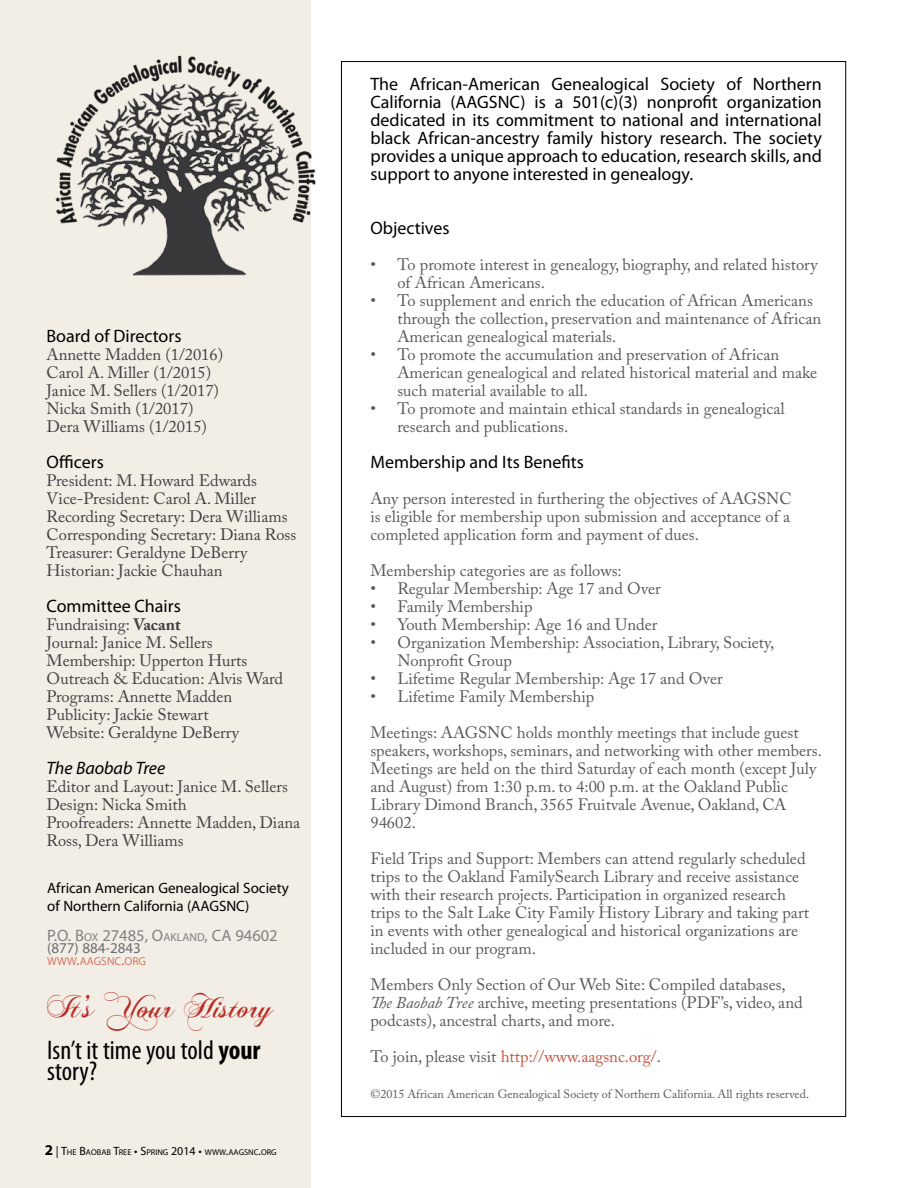
<style>
.page{position:relative;width:918px;height:1188px;background:#fff}
.page>*{position:absolute;margin:0;border:0;box-sizing:border-box;transform-origin:0 0}
.t1{font:33px "Chopin Script";color:#b62d25}
.t2{font:condensed 27px/21px "Myriad Pro";color:#000}
.t3{font:18px/18px "Myriad Pro";color:#000;text-align:justify}
.t4{font:italic 18px "Myriad Pro";color:#000}
.t5{font:16.5px/18px "Adobe Caslon Pro";color:#58595b}
.t6{font:16.5px/18px "Adobe Caslon Pro";color:#414042}
.t7{font:16.5px "Adobe Caslon Pro";color:#c35642}
.t8{font:16.5px "Myriad Pro";color:#808285}
.t9{font:15px/18px "Myriad Pro";color:#000}
.t10{font:15px "Myriad Pro";color:#6d6e71}
.t11{font:12px "Adobe Caslon Pro";color:#58595b}
.t12{font:11.55px "Myriad Pro";color:#d07964}
.t13{font:8.4px "Myriad Pro";color:#000}
.s1{font-weight:700}
.s2{font-size:11.55px}
.s3{font-size:16.5px}
.s4{font-weight:700;font-size:15px}
.s5{font-size:12px}
.s6{font-style:italic}
.s7{color:#58595b}
</style>
<div class="page">
<div style="left:0;top:0;width:310px;height:1188px;background:#f2ede5"></div>
<img style="left:55px;top:47px;width:261px;height:234px">
<p class="t3" style="left:46px;top:327px;width:136px">Board of Directors</p>
<p class="t6" style="left:46px;top:345px;width:178px">Annette Madden (1/2016)<br>Carol A. Miller (1/2015)<br>Janice M. Sellers (1/2017)<br>Nicka Smith (1/2017)<br>Dera Williams (1/2015)</p>
<p class="t3" style="left:46px;top:453px;width:59px">Officers</p>
<p class="t6" style="left:46px;top:471px;width:251px">President: M. Howard Edwards<br>Vice-President: Carol A. Miller<br>Recording Secretary: Dera Williams<br>Corresponding Secretary: Diana Ross<br>Treasurer: Geraldyne DeBerry<br>Historian: Jackie Chauhan</p>
<p class="t3" style="left:46px;top:597px;width:136px">Committee Chairs</p>
<p class="t6" style="left:46px;top:615px;width:238px">Fundraising: <span class="s1">Vacant<br></span>Journal: Janice M. Sellers<br>Membership: Upperton Hurts<br>Outreach &amp; Education: Alvis Ward<br>Programs: Annette Madden<br>Publicity: Jackie Stewart<br>Website: Geraldyne DeBerry</p>
<p class="t4" style="left:46px;top:757px;width:120px">The Baobab Tree</p>
<p class="t6" style="left:46px;top:777px;width:255px">Editor and Layout: Janice M. Sellers<br>Design: Nicka Smith<br>Proofreaders: Annette Madden, Diana<br>Ross, Dera Williams</p>
<p class="t9" style="left:47px;top:879px;width:243px">African American Genealogical Society of Northern California (AAGSNC)</p>
<p class="t8" style="left:47px;top:926px;width:232px">P.O. B<span class="s2">OX</span> 27485, O<span class="s2">AKLAND</span>, CA 94602</p>
<p class="t10" style="left:47px;top:939px;width:95px">(877) 884-2843</p>
<p class="t12" style="left:47px;top:954px;width:100px">WWW<span class="s3">.</span>AAGSNC<span class="s3">.</span>ORG</p>
<h1 class="t1" style="left:47px;top:986px;width:228px">It’s Your History</h1>
<h2 class="t2" style="left:47px;top:1039px;width:215px">Isn’t it time you told <span class="s1">your </span>story?</h2>
<p class="t13" style="left:45px;top:1147px;width:233px"><span class="s4">2</span> <span class="s5">| T</span>HE <span class="s5">B</span>AOBAB <span class="s5">T</span>REE <span class="s5">• S</span>PRING <span class="s5">2014 •</span> WWW<span class="s5">.</span>AAGSNC<span class="s5">.</span>ORG</p>
<p class="t3" style="left:370px;top:75px;width:453px">The African-American Genealogical Society of Northern California (AAGSNC) is a 501(c)(3) nonprofit organization dedicated in its commitment to national and international black African-ancestry family history research. The society provides a unique approach to education, research skills, and support to anyone interested in genealogy.</p>
<p class="t3" style="left:370px;top:219px;width:81px">Objectives</p>
<p class="t5" style="left:397px;top:255px;width:422px;text-indent:-27px">• To promote interest in genealogy, biography, and related history of African Americans.</p>
<p class="t5" style="left:397px;top:291px;width:425px;text-indent:-27px">• To supplement and enrich the education of African Americans through the collection, preservation and maintenance of African<br>American genealogical materials.</p>
<p class="t5" style="left:397px;top:345px;width:421px;text-indent:-27px">• To promote the accumulation and preservation of African<br>American genealogical and related historical material and make such material available to all.</p>
<p class="t5" style="left:397px;top:399px;width:389px;text-indent:-27px">• To promote and maintain ethical standards in genealogical research and publications.</p>
<p class="t3" style="left:370px;top:453px;width:215px">Membership and Its Benefits</p>
<p class="t5" style="left:370px;top:489px;width:423px;text-align:justify">Any person interested in furthering the objectives of AAGSNC is eligible for membership upon submission and acceptance of a completed application form and payment of dues.</p>
<p class="t5" style="left:370px;top:561px;width:253px">Membership categories are as follows:</p>
<p class="t5" style="left:370px;top:579px;width:292px">• Regular Membership: Age 17 and Over</p>
<p class="t5" style="left:370px;top:597px;width:164px">• Family Membership</p>
<p class="t5" style="left:370px;top:615px;width:288px">• Youth Membership: Age 16 and Under</p>
<p class="t5" style="left:397px;top:633px;width:378px;text-indent:-27px">• Organization Membership: Association, Library, Society,<br>Nonprofit Group</p>
<p class="t5" style="left:370px;top:669px;width:354px">• Lifetime Regular Membership: Age 17 and Over</p>
<p class="t5" style="left:370px;top:678px;width:430px;line-height:36px">• Lifetime Family Membership<br>Meetings: AAGSNC holds monthly meetings that include guest</p>
<p class="t5" style="left:370px;top:741px;width:453px">speakers, workshops, seminars, and networking with other members.<br>Meetings are held on the third Saturday of each month (except July and August) from 1:30 p.m. to 4:00 p.m. at the Oakland Public Library Dimond Branch, 3565 Fruitvale Avenue, Oakland, CA 94602.</p>
<p class="t5" style="left:370px;top:849px;width:440px">Field Trips and Support: Members can attend regularly scheduled trips to the Oakland FamilySearch Library and receive assistance with their research projects. Participation in organized research trips to the Salt Lake City Family History Library and taking part in events with other genealogical and historical organizations are included in our program.</p>
<p class="t5" style="left:370px;top:975px;width:434px">Members Only Section of Our Web Site: Compiled databases,<br><span class="s6">The Baobab Tree</span> archive, meeting presentations (PDF’s, video, and podcasts), ancestral charts, and more.</p>
<p class="t7" style="left:370px;top:1047px;width:292px"><span class="s7">To join, please visit</span> http://www.aagsnc.org/<span class="s7">.</span></p>
<p class="t11" style="left:370px;top:1087px;width:440px">©2015 African American Genealogical Society of Northern California. All rights reserved.</p>
</div>
